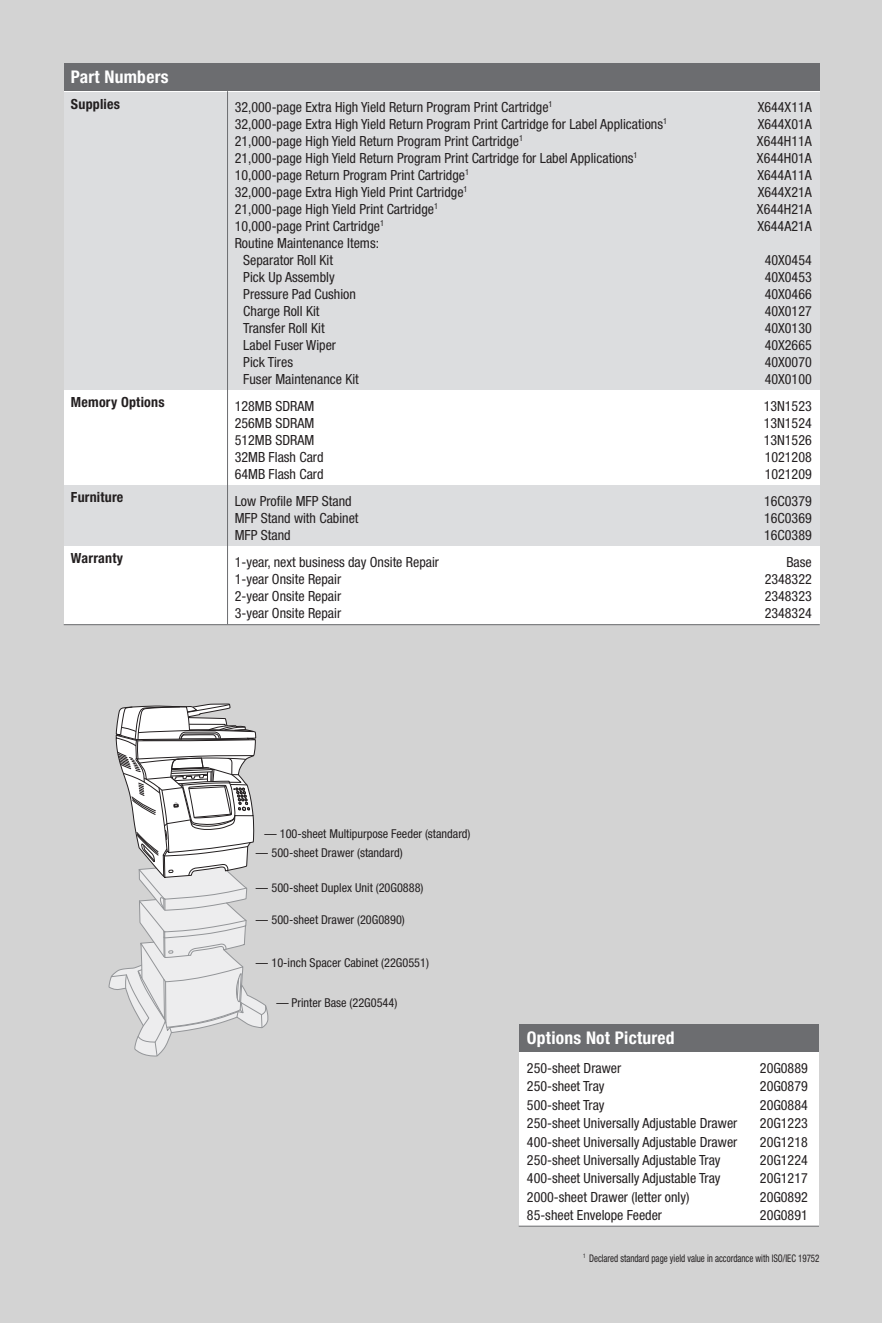
<style>
.page{position:relative;width:882px;height:1323px;background:#d3d3d3}
.page>*{position:absolute;margin:0;border:0;box-sizing:border-box;transform-origin:0 0}
.t1{font:700 condensed 17.5px "Helvetica Neue";letter-spacing:.015em;color:#fff}
.t2{font:condensed 14px/17px "Helvetica Neue";color:#231f20}
.t3{font:700 condensed 14px "Helvetica Neue";letter-spacing:.015em;color:#231f20}
.t4{font:condensed 12.25px "Helvetica Neue";color:#231f20}
.t5{font:condensed 10.5px "Helvetica Neue";color:#231f20;scale:.85 1}
</style>
<div class="page">
<div style="left:64px;top:63px;width:756px;height:29px;background:#6c6d70"></div>
<div style="left:64px;top:92px;width:164px;height:298px;background:#dcdddf"></div>
<div style="left:228px;top:92px;width:592px;height:298px;background:#dcdddf"></div>
<div style="left:64px;top:390px;width:164px;height:95px;background:#fff"></div>
<div style="left:228px;top:390px;width:592px;height:95px;background:#fff"></div>
<div style="left:64px;top:485px;width:164px;height:61px;background:#dcdddf"></div>
<div style="left:228px;top:485px;width:592px;height:61px;background:#dcdddf"></div>
<div style="left:64px;top:546px;width:164px;height:78px;background:#fff"></div>
<div style="left:228px;top:546px;width:592px;height:78px;background:#fff"></div>
<hr style="left:227px;top:91px;width:1px;height:533px;background:#6c6d70">
<hr style="left:64px;top:624px;width:756px;height:1px;background:#6c6d70">
<div style="left:520px;top:1024px;width:299px;height:29px;background:#6c6d70"></div>
<div style="left:520px;top:1052px;width:299px;height:174px;background:#fff"></div>
<hr style="left:519px;top:1226px;width:300px;height:1px;background:#6c6d70">
<svg style="left:109px;top:704px;width:159px;height:352px"></svg>
<p class="t1" style="left:71px;top:66px;width:99px">Part Numbers</p>
<p class="t3" style="left:71px;top:95px;width:51px">Supplies</p>
<p class="t2" style="left:235px;top:99px;width:319px">32,000-page Extra High Yield Return Program Print Cartridge<sup>1</sup></p>
<p class="t2" style="left:758px;top:99px;width:56px">X644X11A</p>
<p class="t2" style="left:235px;top:116px;width:434px">32,000-page Extra High Yield Return Program Print Cartridge for Label Applications<sup>1</sup></p>
<p class="t2" style="left:758px;top:116px;width:56px">X644X01A</p>
<p class="t2" style="left:235px;top:133px;width:290px">21,000-page High Yield Return Program Print Cartridge<sup>1</sup></p>
<p class="t2" style="left:757px;top:133px;width:56px">X644H11A</p>
<p class="t2" style="left:235px;top:150px;width:404px">21,000-page High Yield Return Program Print Cartridge for Label Applications<sup>1</sup></p>
<p class="t2" style="left:757px;top:150px;width:56px">X644H01A</p>
<p class="t2" style="left:235px;top:167px;width:236px">10,000-page Return Program Print Cartridge<sup>1</sup></p>
<p class="t2" style="left:757px;top:167px;width:56px">X644A11A</p>
<p class="t2" style="left:235px;top:184px;width:234px">32,000-page Extra High Yield Print Cartridge<sup>1</sup></p>
<p class="t2" style="left:758px;top:184px;width:56px">X644X21A</p>
<p class="t2" style="left:235px;top:201px;width:205px">21,000-page High Yield Print Cartridge<sup>1</sup></p>
<p class="t2" style="left:757px;top:201px;width:56px">X644H21A</p>
<p class="t2" style="left:235px;top:218px;width:151px">10,000-page Print Cartridge<sup>1</sup></p>
<p class="t2" style="left:757px;top:218px;width:56px">X644A21A</p>
<p class="t2" style="left:243px;top:235px;width:137px;text-indent:-9px">Routine Maintenance Items:<br>Separator Roll Kit</p>
<p class="t2" style="left:765px;top:252px;width:49px">40X0454</p>
<p class="t2" style="left:243px;top:269px;width:93px">Pick Up Assembly</p>
<p class="t2" style="left:765px;top:269px;width:49px">40X0453</p>
<p class="t2" style="left:243px;top:286px;width:114px">Pressure Pad Cushion</p>
<p class="t2" style="left:765px;top:286px;width:49px">40X0466</p>
<p class="t2" style="left:243px;top:303px;width:78px">Charge Roll Kit</p>
<p class="t2" style="left:765px;top:303px;width:49px">40X0127</p>
<p class="t2" style="left:243px;top:320px;width:83px">Transfer Roll Kit</p>
<p class="t2" style="left:765px;top:320px;width:49px">40X0130</p>
<p class="t2" style="left:243px;top:337px;width:94px">Label Fuser Wiper</p>
<p class="t2" style="left:765px;top:337px;width:49px">40X2665</p>
<p class="t2" style="left:243px;top:354px;width:51px">Pick Tires</p>
<p class="t2" style="left:765px;top:354px;width:49px">40X0070</p>
<p class="t2" style="left:243px;top:370px;width:117px">Fuser Maintenance Kit</p>
<p class="t2" style="left:765px;top:370px;width:49px">40X0100</p>
<p class="t3" style="left:71px;top:394px;width:95px">Memory Options</p>
<p class="t2" style="left:235px;top:397px;width:81px">128MB SDRAM</p>
<p class="t2" style="left:764px;top:397px;width:50px">13N1523</p>
<p class="t2" style="left:235px;top:414px;width:81px">256MB SDRAM</p>
<p class="t2" style="left:764px;top:414px;width:50px">13N1524</p>
<p class="t2" style="left:235px;top:431px;width:81px">512MB SDRAM</p>
<p class="t2" style="left:764px;top:431px;width:50px">13N1526</p>
<p class="t2" style="left:235px;top:448px;width:90px">32MB Flash Card</p>
<p class="t2" style="left:765px;top:448px;width:49px">1021208</p>
<p class="t2" style="left:235px;top:465px;width:90px">64MB Flash Card</p>
<p class="t2" style="left:765px;top:465px;width:49px">1021209</p>
<p class="t3" style="left:71px;top:489px;width:54px">Furniture</p>
<p class="t2" style="left:235px;top:492px;width:118px">Low Profile MFP Stand</p>
<p class="t2" style="left:764px;top:492px;width:49px">16C0379</p>
<p class="t2" style="left:235px;top:509px;width:125px">MFP Stand with Cabinet</p>
<p class="t2" style="left:764px;top:509px;width:49px">16C0369</p>
<p class="t2" style="left:235px;top:526px;width:57px">MFP Stand</p>
<p class="t2" style="left:764px;top:526px;width:49px">16C0389</p>
<p class="t3" style="left:71px;top:550px;width:54px">Warranty</p>
<p class="t2" style="left:235px;top:553px;width:206px">1-year, next business day Onsite Repair</p>
<p class="t2" style="left:786px;top:553px;width:27px">Base</p>
<p class="t2" style="left:235px;top:570px;width:108px">1-year Onsite Repair</p>
<p class="t2" style="left:765px;top:570px;width:49px">2348322</p>
<p class="t2" style="left:235px;top:587px;width:108px">2-year Onsite Repair</p>
<p class="t2" style="left:765px;top:587px;width:49px">2348323</p>
<p class="t2" style="left:235px;top:604px;width:108px">3-year Onsite Repair</p>
<p class="t2" style="left:765px;top:604px;width:49px">2348324</p>
<p class="t4" style="left:265px;top:826px;width:207px">— 100-sheet Multipurpose Feeder (standard)</p>
<p class="t4" style="left:256px;top:846px;width:148px">— 500-sheet Drawer (standard)</p>
<p class="t4" style="left:256px;top:881px;width:169px">— 500-sheet Duplex Unit (20G0888)</p>
<p class="t4" style="left:256px;top:912px;width:151px">— 500-sheet Drawer (20G0890)</p>
<p class="t4" style="left:256px;top:956px;width:175px">— 10-inch Spacer Cabinet (22G0551)</p>
<p class="t4" style="left:276px;top:995px;width:122px">— Printer Base (22G0544)</p>
<p class="t1" style="left:527px;top:1027px;width:149px">Options Not Pictured</p>
<p class="t2" style="left:527px;top:1060px;width:96px">250-sheet Drawer</p>
<p class="t2" style="left:760px;top:1060px;width:49px">20G0889</p>
<p class="t2" style="left:527px;top:1078px;width:79px">250-sheet Tray</p>
<p class="t2" style="left:760px;top:1078px;width:49px">20G0879</p>
<p class="t2" style="left:527px;top:1096px;width:79px">500-sheet Tray</p>
<p class="t2" style="left:760px;top:1096px;width:49px">20G0884</p>
<p class="t2" style="left:527px;top:1115px;width:212px">250-sheet Universally Adjustable Drawer</p>
<p class="t2" style="left:760px;top:1115px;width:49px">20G1223</p>
<p class="t2" style="left:527px;top:1133px;width:212px">400-sheet Universally Adjustable Drawer</p>
<p class="t2" style="left:760px;top:1133px;width:49px">20G1218</p>
<p class="t2" style="left:527px;top:1151px;width:195px">250-sheet Universally Adjustable Tray</p>
<p class="t2" style="left:760px;top:1151px;width:49px">20G1224</p>
<p class="t2" style="left:527px;top:1170px;width:195px">400-sheet Universally Adjustable Tray</p>
<p class="t2" style="left:760px;top:1170px;width:49px">20G1217</p>
<p class="t2" style="left:527px;top:1188px;width:164px">2000-sheet Drawer (letter only)</p>
<p class="t2" style="left:760px;top:1188px;width:49px">20G0892</p>
<p class="t2" style="left:527px;top:1207px;width:137px">85-sheet Envelope Feeder</p>
<p class="t2" style="left:760px;top:1207px;width:49px">20G0891</p>
<p class="t5" style="left:583px;top:1252px;width:280px"><sup>1</sup> Declared standard page yield value in accordance with ISO/IEC 19752</p>
</div>
